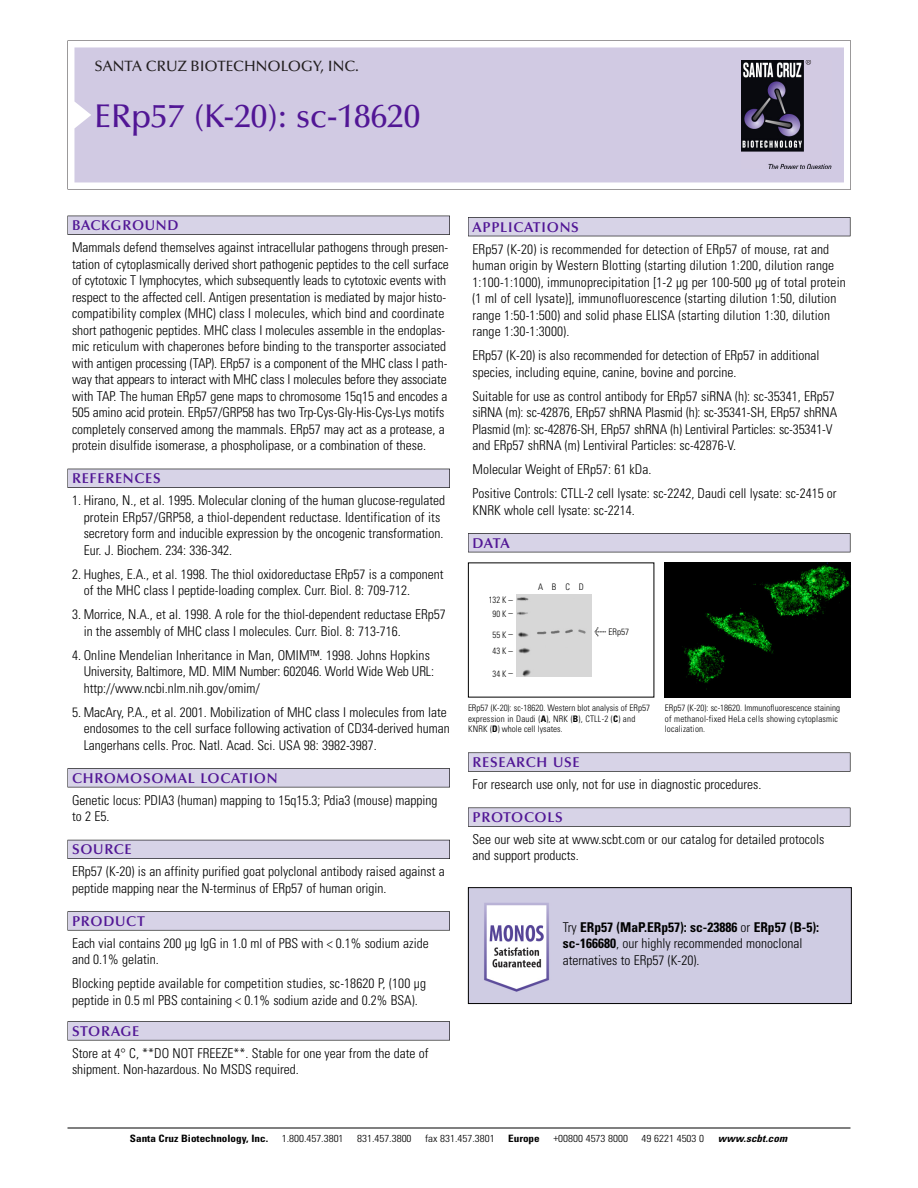
<style>
.page{position:relative;width:918px;height:1188px;background:#fff}
.page>*{position:absolute;margin:0;border:0;box-sizing:border-box;transform-origin:0 0}
.t1{font:500 33px "Optima";color:#511695}
.t2{font:500 15px "Optima";color:#231f20}
.t3{font:600 14.25px "Optima";letter-spacing:.05em;color:#511695}
.t4{font:300 condensed 13.5px/16.5px "Univers";color:#000}
.t5{font:300 condensed 10.2px "Univers";color:#000;scale:1.1 1}
.t6{font:700 condensed 10.2px "Univers";color:#000;scale:1.1 1}
.t7{font:italic 700 condensed 10.2px "Univers";letter-spacing:.005em;color:#000;scale:1.1 1}
.t8{font:300 condensed 9px/10.5px "Univers";color:#000}
.t9{font:300 condensed 9px/13.5px "Univers";color:#000;text-align:center;scale:.95 1}
.s1{font-family:"Helvetica Neue"}
.s2{font-family:"Meta Plus";font-weight:400;font-stretch:normal;font-size:10.5px}
.s3{font-weight:700}
</style>
<div class="page">
<svg style="left:68px;top:40px;width:783px;height:149px"></svg>
<div style="left:74px;top:47px;width:770px;height:135px;background:#d1cae3"></div>
<img style="left:741px;top:60px;width:90px;height:108px">
<div style="left:68px;top:216px;width:382px;height:19px;background:#525155"></div>
<div style="left:68px;top:216px;width:381px;height:18px;background:#d7d3e7"></div>
<div style="left:68px;top:469px;width:382px;height:19px;background:#515055"></div>
<div style="left:68px;top:469px;width:381px;height:18px;background:#d7d3e7"></div>
<div style="left:68px;top:768px;width:382px;height:19px;background:#545357"></div>
<div style="left:68px;top:769px;width:381px;height:18px;background:#d7d3e7"></div>
<div style="left:68px;top:840px;width:382px;height:19px;background:#54535a"></div>
<div style="left:68px;top:840px;width:381px;height:18px;background:#d7d3e7"></div>
<svg style="left:68px;top:911px;width:382px;height:20px"></svg>
<div style="left:68px;top:912px;width:381px;height:18px;background:#d7d3e7"></div>
<div style="left:68px;top:1021px;width:382px;height:19px;background:#575759"></div>
<div style="left:68px;top:1022px;width:381px;height:18px;background:#d7d3e7"></div>
<div style="left:468px;top:217px;width:382px;height:19px;background:#525156"></div>
<div style="left:468px;top:218px;width:382px;height:18px;background:#d7d3e7"></div>
<div style="left:468px;top:533px;width:382px;height:19px;background:#525155"></div>
<div style="left:468px;top:534px;width:382px;height:18px;background:#d7d3e7"></div>
<svg style="left:468px;top:752px;width:382px;height:20px"></svg>
<div style="left:468px;top:753px;width:382px;height:18px;background:#d7d3e7"></div>
<div style="left:468px;top:808px;width:382px;height:19px;background:#575759"></div>
<div style="left:468px;top:808px;width:382px;height:18px;background:#d7d3e7"></div>
<hr style="left:68px;top:1128px;width:782px;height:1px;background:#000">
<img style="left:666px;top:564px;width:182px;height:132px">
<div style="left:664px;top:562px;width:186px;height:136px;border:1px solid #000"></div>
<div style="left:516px;top:594px;width:76px;height:83px;background:#d7d7d7"></div>
<img style="left:470px;top:889px;width:380px;height:113px">
<div style="left:468px;top:887px;width:384px;height:117px;border:1px solid #000"></div>
<p class="t2" style="left:94px;top:61px;width:266px">SANTA CRUZ BIOTECHNOLOGY, INC.</p>
<h1 class="t1" style="left:94px;top:103px;width:327px">ERp57 (K-20): sc-18620</h1>
<p class="t3" style="left:72px;top:219px;width:108px">BACKGROUND</p>
<p class="t4" style="left:72px;top:240px;width:378px">Mammals defend themselves against intracellular pathogens through presen&shy;tation of cytoplasmically derived short pathogenic peptides to the cell surface of cytotoxic T lymphocytes, which subsequently leads to cytotoxic events with respect to the affected cell. Antigen presentation is mediated by major histo&shy;compatibility complex (MHC) class I molecules, which bind and coordinate short pathogenic peptides. MHC class I molecules assemble in the endoplas&shy;mic reticulum with chaperones before binding to the transporter associated with antigen processing (TAP). ERp57 is a component of the MHC class I path&shy;way that appears to interact with MHC class I molecules before they associate with TAP. The human ERp57 gene maps to chromosome 15q15 and encodes a 505 amino acid protein. ERp57/GRP58 has two Trp-Cys-Gly-His-Cys-Lys motifs completely conserved among the mammals. ERp57 may act as a protease, a protein disulfide isomerase, a phospholipase, or a combination of these.</p>
<p class="t3" style="left:72px;top:473px;width:90px">REFERENCES</p>
<p class="t4" style="left:84px;top:493px;width:363px;text-indent:-12px">1. Hirano, N., et al. 1995. Molecular cloning of the human glucose-regulated protein ERp57/GRP58, a thiol-dependent reductase. Identification of its secretory form and inducible expression by the oncogenic transformation.<br>Eur. J. Biochem. 234: 336-342.</p>
<p class="t4" style="left:84px;top:567px;width:361px;text-indent:-12px">2. Hughes, E.A., et al. 1998. The thiol oxidoreductase ERp57 is a component of the MHC class I peptide-loading complex. Curr. Biol. 8: 709-712.</p>
<p class="t4" style="left:84px;top:607px;width:364px;text-indent:-12px">3. Morrice, N.A., et al. 1998. A role for the thiol-dependent reductase ERp57 in the assembly of MHC class I molecules. Curr. Biol. 8: 713-716.</p>
<p class="t4" style="left:84px;top:648px;width:352px;text-indent:-12px">4. Online Mendelian Inheritance in Man, OMIM™. 1998. Johns Hopkins<br>University, Baltimore, MD. MIM Number: 602046. World Wide Web URL: http://www.ncbi.nlm.nih.gov/omim/</p>
<p class="t4" style="left:84px;top:705px;width:368px;text-indent:-12px">5. MacAry, P.A., et al. 2001. Mobilization of MHC class I molecules from late endosomes to the cell surface following activation of CD34-derived human<br>Langerhans cells. Proc. Natl. Acad. Sci. USA 98: 3982-3987.</p>
<p class="t3" style="left:72px;top:772px;width:207px">CHROMOSOMAL LOCATION</p>
<p class="t4" style="left:72px;top:793px;width:367px">Genetic locus: PDIA3 (human) mapping to 15q15.3; Pdia3 (mouse) mapping to 2 E5.</p>
<p class="t3" style="left:72px;top:844px;width:61px">SOURCE</p>
<p class="t4" style="left:72px;top:864px;width:374px">ERp57 (K-20) is an affinity purified goat polyclonal antibody raised against a peptide mapping near the N-terminus of ERp57 of human origin.</p>
<p class="t3" style="left:72px;top:915px;width:74px">PRODUCT</p>
<p class="t4" style="left:72px;top:936px;width:358px">Each vial contains 200 µg IgG in 1.0 ml of PBS with &lt; 0.1% sodium azide and 0.1% gelatin.</p>
<p class="t4" style="left:72px;top:976px;width:356px">Blocking peptide available for competition studies, sc-18620 P, (100 µg peptide in 0.5 ml PBS containing &lt; 0.1% sodium azide and 0.2% BSA).</p>
<p class="t3" style="left:72px;top:1025px;width:69px">STORAGE</p>
<p class="t4" style="left:72px;top:1046px;width:358px">Store at 4° C, **DO NOT FREEZE**. Stable for one year from the date of shipment. Non-hazardous. No MSDS required.</p>
<p class="t3" style="left:473px;top:221px;width:108px">APPLICATIONS</p>
<p class="t4" style="left:473px;top:242px;width:375px">ERp57 (K-20) is recommended for detection of ERp57 of mouse, rat and human origin by Western Blotting (starting dilution 1:200, dilution range 1:100-1:1000), immunoprecipitation [1-2 µg per 100-500 µg of total protein (1 ml of cell lysate)], immunofluorescence (starting dilution 1:50, dilution range 1:50-1:500) and solid phase ELISA (starting dilution 1:30, dilution range 1:30-1:3000).</p>
<p class="t4" style="left:473px;top:348px;width:348px">ERp57 (K-20) is also recommended for detection of ERp57 in additional species, including equine, canine, bovine and porcine.</p>
<p class="t4" style="left:473px;top:389px;width:366px">Suitable for use as control antibody for ERp57 siRNA (h): sc-35341, ERp57 siRNA (m): sc-42876, ERp57 shRNA Plasmid (h): sc-35341-SH, ERp57 shRNA Plasmid (m): sc-42876-SH, ERp57 shRNA (h) Lentiviral Particles: sc-35341-V and ERp57 shRNA (m) Lentiviral Particles: sc-42876-V.</p>
<p class="t4" style="left:473px;top:458px;width:366px;line-height:24px">Molecular Weight of ERp57: 61 kDa.<br>Positive Controls: CTLL-2 cell lysate: sc-2242, Daudi cell lysate: sc-2415 or</p>
<p class="t4" style="left:473px;top:503px;width:164px">KNRK whole cell lysate: sc-2214.</p>
<p class="t3" style="left:473px;top:537px;width:39px">DATA</p>
<p class="t9" style="left:489px;top:594px;width:27px">132 K <span class="s1">–<br></span>90K<span class="s1">–</span></p>
<p class="t9" style="left:493px;top:627px;width:23px;line-height:16.5px;text-align:left">55K<span class="s1">–<br></span>43K<span class="s1">–</span></p>
<p class="t9" style="left:493px;top:668px;width:23px">34K<span class="s1">–</span></p>
<p class="t8" style="left:538px;top:582px;width:47px">ABCD</p>
<p class="t8" style="left:595px;top:627px;width:36px"><span class="s2">&lt;</span> ERp57</p>
<p class="t8" style="left:468px;top:704px;width:184px">ERp57 (K-20): sc-18620. Western blot analysis of ERp57 expression in Daudi (<span class="s3">A</span>), NRK (<span class="s3">B</span>), CTLL-2 (<span class="s3">C</span>) and<br>KNRK (<span class="s3">D</span>) whole cell lysates.</p>
<p class="t8" style="left:665px;top:704px;width:177px">ERp57 (K-20): sc-18620. Immunofluorescence staining of methanol-fixed HeLa cells showing cytoplasmic localization.</p>
<p class="t3" style="left:473px;top:756px;width:109px">RESEARCH USE</p>
<p class="t4" style="left:473px;top:777px;width:290px">For research use only, not for use in diagnostic procedures.</p>
<p class="t3" style="left:473px;top:811px;width:92px">PROTOCOLS</p>
<p class="t4" style="left:473px;top:832px;width:353px">See our web site at www.scbt.com or our catalog for detailed protocols and support products.</p>
<p class="t4" style="left:563px;top:920px;width:258px">Try <span class="s3">ERp57 (MaP.ERp57): sc-23886</span> or <span class="s3">ERp57 (B-5): sc-166680</span>, our highly recommended monoclonal aternatives to ERp57 (K-20).</p>
<p class="t6" style="left:130px;top:1135px;width:127px">Santa Cruz Biotechnology, Inc.</p>
<p class="t5" style="left:282px;top:1135px;width:58px">1.800.457.3801</p>
<p class="t5" style="left:357px;top:1135px;width:51px">831.457.3800</p>
<p class="t5" style="left:425px;top:1135px;width:65px">fax 831.457.3801</p>
<p class="t6" style="left:508px;top:1135px;width:30px">Europe</p>
<p class="t5" style="left:553px;top:1135px;width:69px">+00800 4573 8000</p>
<p class="t5" style="left:642px;top:1135px;width:58px">49 6221 4503 0</p>
<p class="t7" style="left:718px;top:1135px;width:64px">www.scbt.com</p>
</div>
